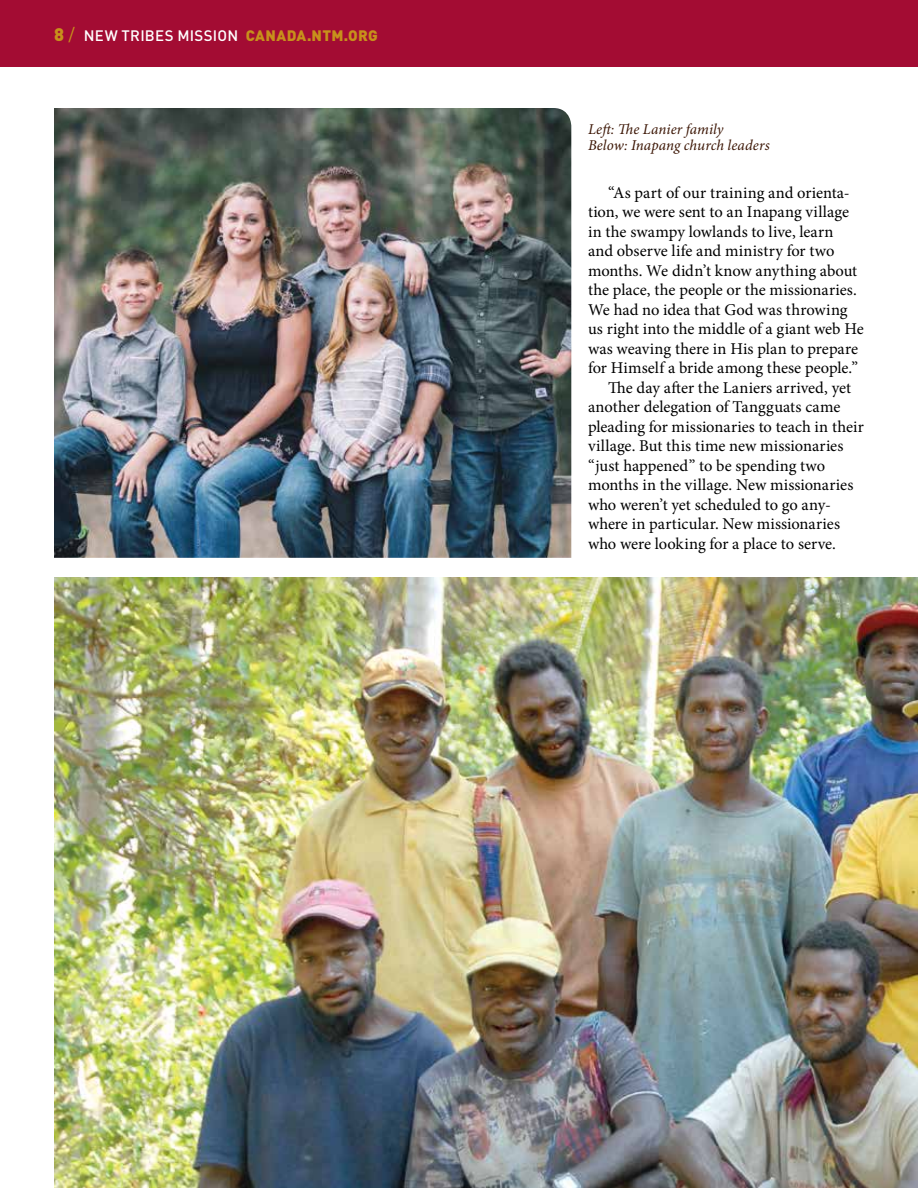
<style>
.page{position:relative;width:918px;height:1188px;background:#fff}
.page>*{position:absolute;margin:0;border:0;box-sizing:border-box;transform-origin:0 0}
.t1{font:16.5px "Minion Pro";color:#000}
.t2{font:italic 15px/16.5px "Minion Pro";letter-spacing:.005em;color:#3c1605}
.t3{font:500 15px "DIN Pro";letter-spacing:.015em;color:#fff}
.s1{font-weight:900;font-size:18px;color:#c7911b}
.s2{font-weight:400;font-size:18px;color:#c7911b}
.s3{font-weight:900;color:#c7911b}
</style>
<div class="page">
<div style="left:0;top:0;width:918px;height:68px;background:#a30c33"></div>
<img style="left:54px;top:578px;width:864px;height:610px">
<img style="left:54px;top:108px;width:517px;height:450px">
<p class="t3" style="left:54px;top:23px;width:325px"><span class="s1">8</span> <span class="s2">/</span> NEW TRIBES MISSION <span class="s3">CANADA.NTM.ORG</span></p>
<p class="t2" style="left:588px;top:121px;width:183px">Left: The Lanier family<br>Below: Inapang church leaders</p>
<p class="t1" style="left:608px;top:182px;width:243px">“As part of our training and orienta-</p>
<p class="t1" style="left:588px;top:201px;width:263px">tion, we were sent to an Inapang village</p>
<p class="t1" style="left:588px;top:221px;width:247px">in the swampy lowlands to live, learn</p>
<p class="t1" style="left:588px;top:240px;width:248px">and observe life and ministry for two</p>
<p class="t1" style="left:588px;top:260px;width:271px">months. We didn’t know anything about</p>
<p class="t1" style="left:588px;top:279px;width:270px">the place, the people or the missionaries.</p>
<p class="t1" style="left:588px;top:299px;width:261px">We had no idea that God was throwing</p>
<p class="t1" style="left:588px;top:318px;width:277px">us right into the middle of a giant web He</p>
<p class="t1" style="left:588px;top:338px;width:272px">was weaving there in His plan to prepare</p>
<p class="t1" style="left:588px;top:357px;width:272px">for Himself a bride among these people.”</p>
<p class="t1" style="left:608px;top:377px;width:244px">The day after the Laniers arrived, yet</p>
<p class="t1" style="left:588px;top:396px;width:254px">another delegation of Tangguats came</p>
<p class="t1" style="left:588px;top:416px;width:277px">pleading for missionaries to teach in their</p>
<p class="t1" style="left:588px;top:435px;width:257px">village. But this time new missionaries</p>
<p class="t1" style="left:588px;top:455px;width:239px">“just happened” to be spending two</p>
<p class="t1" style="left:588px;top:474px;width:267px">months in the village. New missionaries</p>
<p class="t1" style="left:588px;top:494px;width:245px">who weren’t yet scheduled to go any-</p>
<p class="t1" style="left:588px;top:513px;width:254px">where in particular. New missionaries</p>
<p class="t1" style="left:588px;top:533px;width:250px">who were looking for a place to serve.</p>
</div>
